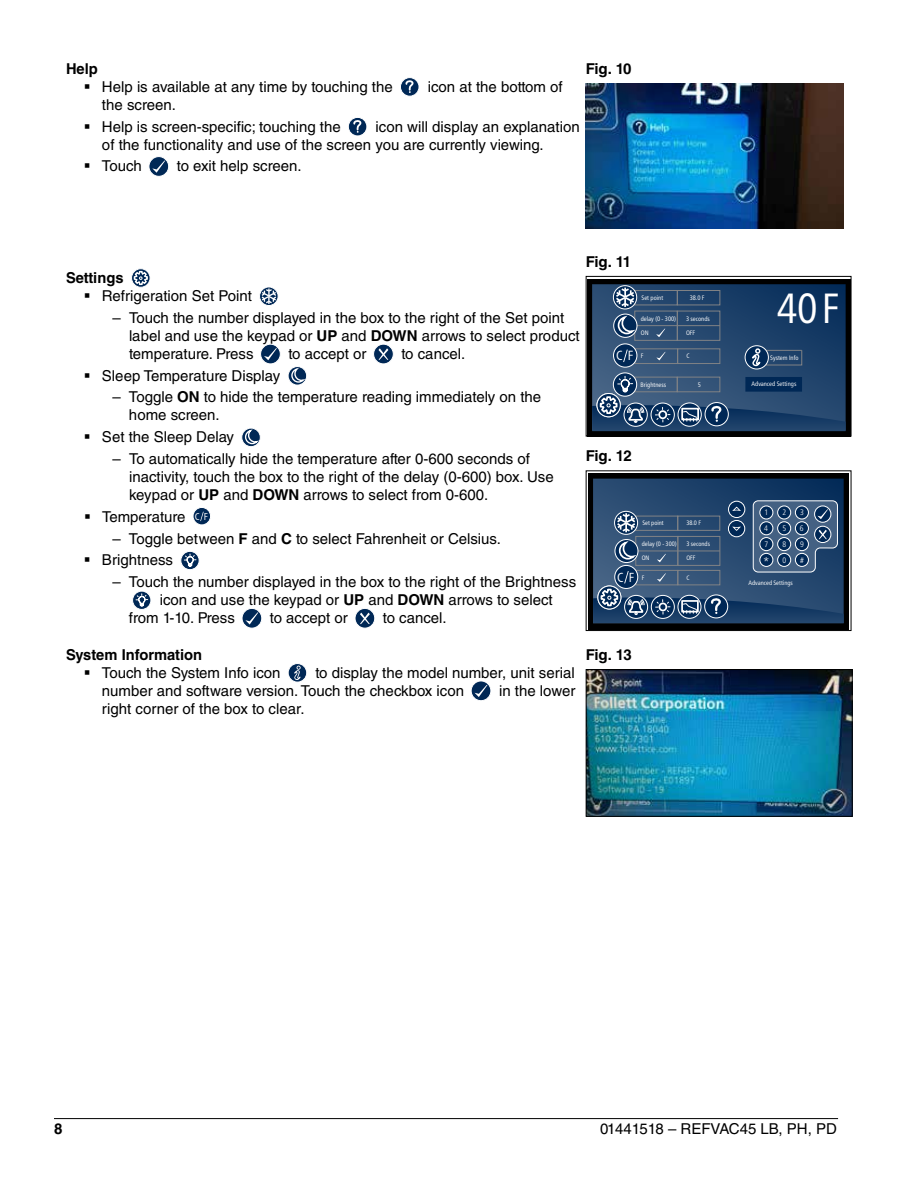
<style>
.page{position:relative;width:918px;height:1188px;background:#fff}
.page>*{position:absolute;margin:0;border:0;box-sizing:border-box;transform-origin:0 0}
.t1{font:condensed 42.15px "Frutiger Neue LT Pro";color:#fff}
.t2{font:15px/18px "Helvetica LT Std";color:#000}
.t3{font:700 15px "Helvetica LT Std";color:#000}
.t4{font:condensed 13.2px "Frutiger Neue LT Pro";color:#fff}
.t5{font:condensed 13.05px "Frutiger Neue LT Pro";color:#fff}
.t6{font:300 condensed 12px "Frutiger Neue LT Pro";color:#fff}
.t7{font:300 condensed 7.95px/15.8px "Frutiger Neue LT Pro";color:#fff;text-align:justify}
.t8{font:condensed 6.45px "Frutiger Neue LT Pro";color:#fff}
.t9{font:condensed 6.3px "Frutiger Neue LT Pro";color:#fff}
.s1{font-weight:700}
.s2{font-size:6.45px}
.s3{font-family:"Frutiger Neue LT Pro";font-stretch:condensed;font-size:9.9px;color:#fff}
.s4{font-size:6.3px}
</style>
<div class="page">
<hr style="left:54px;top:1118px;width:784px;height:1px;background:#000">
<svg style="left:400px;top:78px;width:19px;height:18px"></svg>
<div style="left:400px;top:77px;width:19px;height:19px;border:1px solid #fff;border-radius:50%"></div>
<svg style="left:405px;top:80px;width:11px;height:13px"></svg>
<svg style="left:348px;top:117px;width:19px;height:19px"></svg>
<div style="left:348px;top:117px;width:19px;height:19px;border:1px solid #fff;border-radius:50%"></div>
<svg style="left:353px;top:120px;width:10px;height:13px"></svg>
<svg style="left:149px;top:157px;width:20px;height:19px"></svg>
<div style="left:149px;top:156px;width:20px;height:21px;border:1px solid #fff;border-radius:50%"></div>
<svg style="left:152px;top:161px;width:13px;height:12px"></svg>
<img style="left:586px;top:83px;width:257px;height:145px">
<div style="left:131px;top:268px;width:19px;height:20px;border:1px solid #fff;border-radius:50%"></div>
<svg style="left:133px;top:270px;width:16px;height:16px"></svg>
<div style="left:259px;top:287px;width:19px;height:19px;border:1px solid #fff;border-radius:50%"></div>
<svg style="left:260px;top:288px;width:18px;height:17px"></svg>
<svg style="left:261px;top:344px;width:19px;height:20px"></svg>
<div style="left:260px;top:344px;width:21px;height:20px;border:1px solid #fff;border-radius:50%"></div>
<svg style="left:264px;top:348px;width:13px;height:12px"></svg>
<svg style="left:374px;top:344px;width:19px;height:20px"></svg>
<div style="left:373px;top:344px;width:21px;height:20px;border:1px solid #fff;border-radius:50%"></div>
<svg style="left:379px;top:348px;width:9px;height:12px"></svg>
<svg style="left:288px;top:367px;width:19px;height:18px"></svg>
<div style="left:288px;top:366px;width:19px;height:19px;border:1px solid #fff;border-radius:50%"></div>
<svg style="left:291px;top:367px;width:16px;height:16px"></svg>
<div style="left:241px;top:428px;width:20px;height:19px;border:1px solid #fff;border-radius:50%"></div>
<svg style="left:244px;top:428px;width:17px;height:17px"></svg>
<div style="left:193px;top:507px;width:18px;height:18px;background:#002856;border-radius:50%"></div>
<div style="left:193px;top:507px;width:18px;height:18px;border:1px solid #fff;border-radius:50%"></div>
<svg style="left:200px;top:512px;width:4px;height:9px"></svg>
<svg style="left:181px;top:551px;width:18px;height:19px"></svg>
<div style="left:181px;top:551px;width:18px;height:19px;border:1px solid #fff;border-radius:50%"></div>
<svg style="left:184px;top:554px;width:12px;height:13px"></svg>
<svg style="left:133px;top:591px;width:18px;height:18px"></svg>
<div style="left:132px;top:591px;width:19px;height:19px;border:1px solid #fff;border-radius:50%"></div>
<svg style="left:136px;top:594px;width:12px;height:13px"></svg>
<svg style="left:242px;top:608px;width:20px;height:20px"></svg>
<div style="left:242px;top:608px;width:20px;height:20px;border:1px solid #fff;border-radius:50%"></div>
<svg style="left:245px;top:612px;width:13px;height:13px"></svg>
<svg style="left:355px;top:608px;width:20px;height:20px"></svg>
<div style="left:355px;top:608px;width:20px;height:20px;border:1px solid #fff;border-radius:50%"></div>
<svg style="left:360px;top:613px;width:10px;height:11px"></svg>
<div style="left:587px;top:279px;width:264px;height:157px;background:#000"></div>
<svg style="left:592px;top:284px;width:254px;height:147px;background:#2c4c71"></svg>
<div style="left:586px;top:276px;width:265px;height:160px;border:1px solid #000"></div>
<div style="left:588px;top:473px;width:261px;height:156px;background:#000"></div>
<svg style="left:593px;top:479px;width:251px;height:144px;background:#335377"></svg>
<div style="left:586px;top:470px;width:265px;height:161px;border:1px solid #000"></div>
<svg style="left:288px;top:664px;width:19px;height:18px"></svg>
<div style="left:288px;top:663px;width:19px;height:19px;border:1px solid #fff;border-radius:50%"></div>
<svg style="left:294px;top:666px;width:7px;height:14px"></svg>
<svg style="left:471px;top:681px;width:20px;height:20px"></svg>
<div style="left:471px;top:681px;width:20px;height:20px;border:1px solid #fff;border-radius:50%"></div>
<svg style="left:475px;top:685px;width:13px;height:12px"></svg>
<img style="left:588px;top:671px;width:263px;height:144px">
<div style="left:586px;top:669px;width:267px;height:148px;border:1px solid #000"></div>
<p class="t3" style="left:66px;top:59px;width:33px">Help</p>
<p class="t2" style="left:84px;top:77px;width:310px">▪ Help is available at any time by touching the</p>
<p class="t2" style="left:428px;top:77px;width:137px">icon at the bottom of</p>
<p class="t2" style="left:102px;top:95px;width:75px">the screen.</p>
<p class="t2" style="left:84px;top:117px;width:258px">▪ Help is screen-specific; touching the</p>
<p class="t2" style="left:102px;top:117px;width:479px;text-indent:274px">icon will display an explanation of the functionality and use of the screen you are currently viewing.</p>
<p class="t2" style="left:84px;top:157px;width:59px">▪ Touch</p>
<p class="t2" style="left:177px;top:157px;width:126px">to exit help screen.</p>
<p class="t3" style="left:586px;top:59px;width:47px">Fig. 10</p>
<p class="t3" style="left:586px;top:252px;width:47px">Fig. 11</p>
<p class="t3" style="left:66px;top:269px;width:59px">Settings</p>
<p class="t2" style="left:84px;top:287px;width:169px">▪ Refrigeration Set Point</p>
<p class="t2" style="left:129px;top:309px;width:452px;text-indent:-16px">– Touch the number displayed in the box to the right of the Set point label and use the keypad or <span class="s1">UP</span> and <span class="s1">DOWN</span> arrows to select product temperature. Press</p>
<p class="t2" style="left:288px;top:345px;width:80px">to accept or</p>
<p class="t2" style="left:401px;top:345px;width:65px">to cancel.</p>
<p class="t8" style="left:642px;top:294px;width:23px">Set point</p>
<p class="t8" style="left:690px;top:294px;width:16px">38.0 F</p>
<p class="t8" style="left:641px;top:315px;width:37px">delay (0 - 300)</p>
<p class="t8" style="left:641px;top:329px;width:9px">ON</p>
<p class="t8" style="left:686px;top:315px;width:25px">3 seconds</p>
<p class="t8" style="left:686px;top:329px;width:11px">OFF</p>
<p class="t4" style="left:616px;top:348px;width:29px">CF <span class="s2">F</span></p>
<p class="t8" style="left:686px;top:352px;width:5px">C</p>
<h1 class="t1" style="left:744px;top:284px;width:97px">38.440F</h1>
<p class="t8" style="left:770px;top:354px;width:30px">System Info</p>
<p class="t2" style="left:84px;top:366px;width:198px">▪ Sleep Temperature Display</p>
<p class="t2" style="left:129px;top:388px;width:414px;text-indent:-16px">– Toggle <span class="s1">ON</span> to hide the temperature reading immediately on the home screen.</p>
<p class="t2" style="left:84px;top:428px;width:152px">▪ Set the Sleep Delay</p>
<p class="t2" style="left:129px;top:450px;width:426px;text-indent:-17px">– To automatically hide the temperature after 0-600 seconds of inactivity, touch the box to the right of the delay (0-600) box. Use keypad or <span class="s1">UP</span> and <span class="s1">DOWN</span> arrows to select from 0-600.</p>
<p class="t2" style="left:84px;top:508px;width:125px">▪ Temperature <span class="s3">C F</span></p>
<p class="t2" style="left:112px;top:529px;width:390px">– Toggle between <span class="s1">F</span> and <span class="s1">C</span> to select Fahrenheit or Celsius.</p>
<p class="t2" style="left:84px;top:551px;width:91px">▪ Brightness</p>
<p class="t2" style="left:112px;top:573px;width:465px">– Touch the number displayed in the box to the right of the Brightness</p>
<p class="t2" style="left:160px;top:591px;width:394px">icon and use the keypad or <span class="s1">UP</span> and <span class="s1">DOWN</span> arrows to select</p>
<p class="t2" style="left:129px;top:609px;width:107px">from 1-10. Press</p>
<p class="t2" style="left:270px;top:609px;width:80px">to accept or</p>
<p class="t2" style="left:383px;top:609px;width:65px">to cancel.</p>
<p class="t3" style="left:66px;top:645px;width:138px">System Information</p>
<p class="t2" style="left:84px;top:663px;width:198px">▪ Touch the System Info icon</p>
<p class="t2" style="left:102px;top:663px;width:474px;text-indent:213px">to display the model number, unit serial number and software version. Touch the checkbox icon</p>
<p class="t2" style="left:499px;top:681px;width:78px">in the lower</p>
<p class="t2" style="left:102px;top:699px;width:204px">right corner of the box to clear.</p>
<p class="t8" style="left:641px;top:381px;width:27px">Brightness</p>
<p class="t8" style="left:698px;top:381px;width:5px">5</p>
<p class="t8" style="left:752px;top:380px;width:46px">Advanced Settings</p>
<p class="t3" style="left:586px;top:447px;width:48px">Fig. 12</p>
<p class="t9" style="left:642px;top:519px;width:23px">Set point</p>
<p class="t9" style="left:686px;top:519px;width:16px">38.0 F</p>
<p class="t7" style="left:782px;top:505px;width:6px">2<br>5<br>8<br>0</p>
<p class="t7" style="left:764px;top:505px;width:6px">1<br>4<br>7</p>
<p class="t7" style="left:800px;top:505px;width:6px">3<br>6<br>9 #</p>
<p class="t9" style="left:642px;top:540px;width:36px">delay (0 - 300)</p>
<p class="t9" style="left:642px;top:554px;width:9px">ON</p>
<p class="t9" style="left:686px;top:540px;width:25px">3 seconds</p>
<p class="t9" style="left:686px;top:554px;width:11px">OFF</p>
<p class="t6" style="left:763px;top:555px;width:7px">*</p>
<p class="t5" style="left:617px;top:569px;width:29px">CF <span class="s4">F</span></p>
<p class="t9" style="left:686px;top:574px;width:5px">C</p>
<p class="t3" style="left:586px;top:645px;width:48px">Fig. 13</p>
<p class="t9" style="left:749px;top:579px;width:46px">Advanced Settings</p>
<p class="t3" style="left:54px;top:1120px;width:10px">8</p>
<p class="t2" style="left:600px;top:1120px;width:238px">01441518 – REFVAC45 LB, PH, PD</p>
</div>
